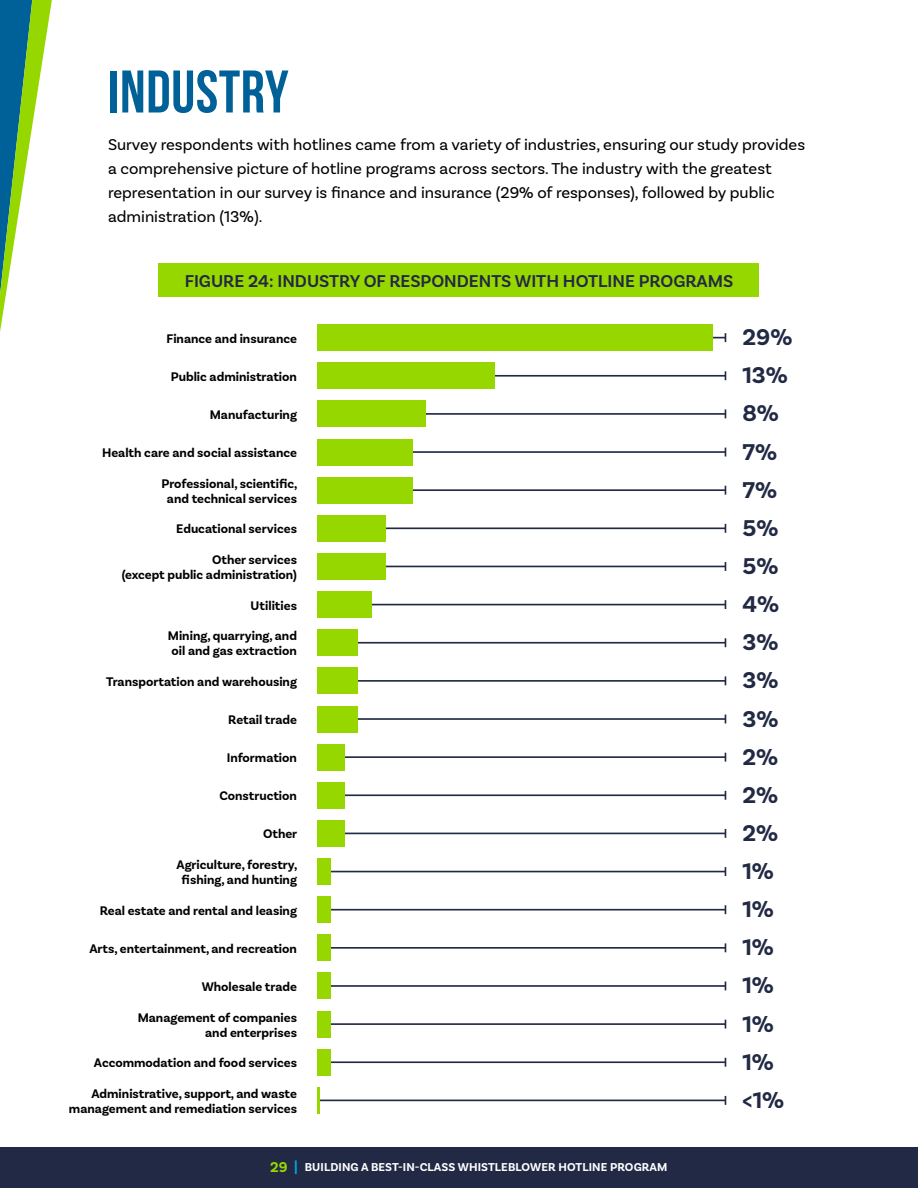
<style>
.page{position:relative;width:918px;height:1188px;background:#fff}
.page>*{position:absolute;margin:0;border:0;box-sizing:border-box;transform-origin:0 0}
.t1{font:700 60px "Bebas Neue";letter-spacing:.01em;color:#006198}
.t2{font:700 24px "Basic Sans";color:#212944}
.t3{font:600 18px "Basic Sans";color:#212944}
.t4{font:16.5px/24px "Basic Sans";color:#000}
.t5{font:700 13.2px/15px "Basic Sans";color:#000;text-align:center}
.t6{font:700 12px "Basic Sans";letter-spacing:.01em;color:#fff}
.s1{font-size:15px;color:#97d700}
.s2{font-size:15px;color:#00abe6}
</style>
<div class="page">
<div style="left:0;top:1148px;width:918px;height:40px;background:#212944"></div>
<svg style="left:0;top:0;width:52px;height:332px"></svg>
<div style="left:159px;top:263px;width:600px;height:34px;background:#97d700"></div>
<svg style="left:712px;top:333px;width:14px;height:9px"></svg>
<svg style="left:320px;top:1096px;width:406px;height:9px"></svg>
<svg style="left:331px;top:1058px;width:395px;height:9px"></svg>
<svg style="left:494px;top:371px;width:232px;height:9px"></svg>
<svg style="left:426px;top:409px;width:300px;height:9px"></svg>
<svg style="left:413px;top:448px;width:313px;height:9px"></svg>
<svg style="left:413px;top:486px;width:313px;height:9px"></svg>
<svg style="left:385px;top:524px;width:341px;height:9px"></svg>
<svg style="left:385px;top:562px;width:341px;height:9px"></svg>
<svg style="left:372px;top:600px;width:354px;height:9px"></svg>
<svg style="left:358px;top:638px;width:368px;height:9px"></svg>
<svg style="left:358px;top:676px;width:368px;height:9px"></svg>
<svg style="left:358px;top:715px;width:368px;height:8px"></svg>
<svg style="left:344px;top:753px;width:382px;height:9px"></svg>
<svg style="left:344px;top:791px;width:382px;height:9px"></svg>
<svg style="left:344px;top:829px;width:382px;height:9px"></svg>
<svg style="left:331px;top:867px;width:395px;height:9px"></svg>
<svg style="left:331px;top:905px;width:395px;height:9px"></svg>
<svg style="left:331px;top:943px;width:395px;height:9px"></svg>
<svg style="left:331px;top:982px;width:395px;height:8px"></svg>
<svg style="left:331px;top:1020px;width:395px;height:9px"></svg>
<div style="left:317px;top:324px;width:395px;height:27px;background:#97d700"></div>
<div style="left:317px;top:362px;width:177px;height:27px;background:#97d700"></div>
<div style="left:317px;top:400px;width:109px;height:27px;background:#97d700"></div>
<div style="left:317px;top:439px;width:96px;height:27px;background:#97d700"></div>
<div style="left:317px;top:477px;width:96px;height:27px;background:#97d700"></div>
<div style="left:317px;top:515px;width:68px;height:27px;background:#97d700"></div>
<div style="left:317px;top:553px;width:68px;height:27px;background:#97d700"></div>
<div style="left:317px;top:591px;width:55px;height:27px;background:#97d700"></div>
<div style="left:317px;top:629px;width:41px;height:27px;background:#97d700"></div>
<div style="left:317px;top:667px;width:41px;height:27px;background:#97d700"></div>
<div style="left:317px;top:706px;width:41px;height:27px;background:#97d700"></div>
<div style="left:317px;top:744px;width:27px;height:27px;background:#97d700"></div>
<div style="left:317px;top:782px;width:27px;height:27px;background:#97d700"></div>
<div style="left:317px;top:820px;width:27px;height:27px;background:#97d700"></div>
<div style="left:317px;top:858px;width:14px;height:27px;background:#97d700"></div>
<div style="left:317px;top:896px;width:14px;height:27px;background:#97d700"></div>
<div style="left:317px;top:934px;width:14px;height:27px;background:#97d700"></div>
<div style="left:317px;top:972px;width:14px;height:27px;background:#97d700"></div>
<div style="left:317px;top:1011px;width:14px;height:27px;background:#97d700"></div>
<div style="left:317px;top:1049px;width:14px;height:27px;background:#97d700"></div>
<hr style="left:317px;top:1087px;width:3px;height:27px;background:#97d700">
<h1 class="t1" style="left:108px;top:59px;width:182px">INDUSTRY</h1>
<p class="t4" style="left:108px;top:132px;width:699px">Survey respondents with hotlines came from a variety of industries, ensuring our study provides a comprehensive picture of hotline programs across sectors. The industry with the greatest representation in our survey is finance and insurance (29% of responses), followed by public administration (13%).</p>
<h3 class="t3" style="left:185px;top:270px;width:550px">FIGURE 24: INDUSTRY OF RESPONDENTS WITH HOTLINE PROGRAMS</h3>
<p class="t5" style="left:167px;top:331px;width:132px">Finance and insurance</p>
<h2 class="t2" style="left:742px;top:323px;width:51px">29%</h2>
<p class="t5" style="left:171px;top:369px;width:128px">Public administration</p>
<h2 class="t2" style="left:742px;top:361px;width:47px">13%</h2>
<p class="t5" style="left:210px;top:407px;width:89px">Manufacturing</p>
<h2 class="t2" style="left:742px;top:399px;width:38px">8%</h2>
<p class="t5" style="left:102px;top:445px;width:196px">Health care and social assistance</p>
<h2 class="t2" style="left:742px;top:437px;width:36px">7%</h2>
<p class="t5" style="left:161px;top:476px;width:138px">Professional, scientific, and technical services</p>
<h2 class="t2" style="left:742px;top:475px;width:36px">7%</h2>
<p class="t5" style="left:176px;top:521px;width:122px">Educational services</p>
<h2 class="t2" style="left:742px;top:513px;width:37px">5%</h2>
<p class="t5" style="left:122px;top:567px;width:177px">(except public administration)</p>
<p class="t5" style="left:212px;top:552px;width:86px">Other services</p>
<h2 class="t2" style="left:742px;top:551px;width:37px">5%</h2>
<p class="t5" style="left:251px;top:598px;width:48px">Utilities</p>
<h2 class="t2" style="left:742px;top:590px;width:38px">4%</h2>
<p class="t5" style="left:168px;top:628px;width:131px;text-align:left">Mining, quarrying, and oil and gas extraction</p>
<h2 class="t2" style="left:742px;top:628px;width:37px">3%</h2>
<p class="t5" style="left:106px;top:674px;width:192px">Transportation and warehousing</p>
<h2 class="t2" style="left:742px;top:666px;width:37px">3%</h2>
<p class="t5" style="left:228px;top:712px;width:70px">Retail trade</p>
<h2 class="t2" style="left:742px;top:704px;width:37px">3%</h2>
<p class="t5" style="left:227px;top:750px;width:72px">Information</p>
<h2 class="t2" style="left:742px;top:742px;width:37px">2%</h2>
<p class="t5" style="left:219px;top:788px;width:79px">Construction</p>
<h2 class="t2" style="left:742px;top:780px;width:37px">2%</h2>
<p class="t5" style="left:263px;top:827px;width:36px">Other</p>
<h2 class="t2" style="left:742px;top:818px;width:37px">2%</h2>
<p class="t5" style="left:176px;top:857px;width:123px">Agriculture, forestry, fishing, and hunting</p>
<h2 class="t2" style="left:742px;top:857px;width:33px">1%</h2>
<p class="t5" style="left:100px;top:903px;width:199px">Real estate and rental and leasing</p>
<h2 class="t2" style="left:742px;top:895px;width:33px">1%</h2>
<p class="t5" style="left:89px;top:941px;width:209px">Arts, entertainment, and recreation</p>
<h2 class="t2" style="left:742px;top:933px;width:33px">1%</h2>
<p class="t5" style="left:202px;top:979px;width:97px">Wholesale trade</p>
<h2 class="t2" style="left:742px;top:971px;width:33px">1%</h2>
<p class="t5" style="left:138px;top:1010px;width:161px;text-align:right">Management of companies and enterprises</p>
<h2 class="t2" style="left:742px;top:1009px;width:33px">1%</h2>
<p class="t5" style="left:94px;top:1055px;width:205px">Accommodation and food services</p>
<h2 class="t2" style="left:742px;top:1047px;width:33px">1%</h2>
<p class="t5" style="left:69px;top:1101px;width:230px">management and remediation services</p>
<p class="t5" style="left:91px;top:1086px;width:207px">Administrative, support, and waste</p>
<h2 class="t2" style="left:742px;top:1085px;width:43px">&lt;1%</h2>
<p class="t6" style="left:270px;top:1160px;width:399px"><span class="s1">29</span> <span class="s2">|</span> BUILDING A BEST-IN-CLASS WHISTLEBLOWER HOTLINE PROGRAM</p>
</div>
